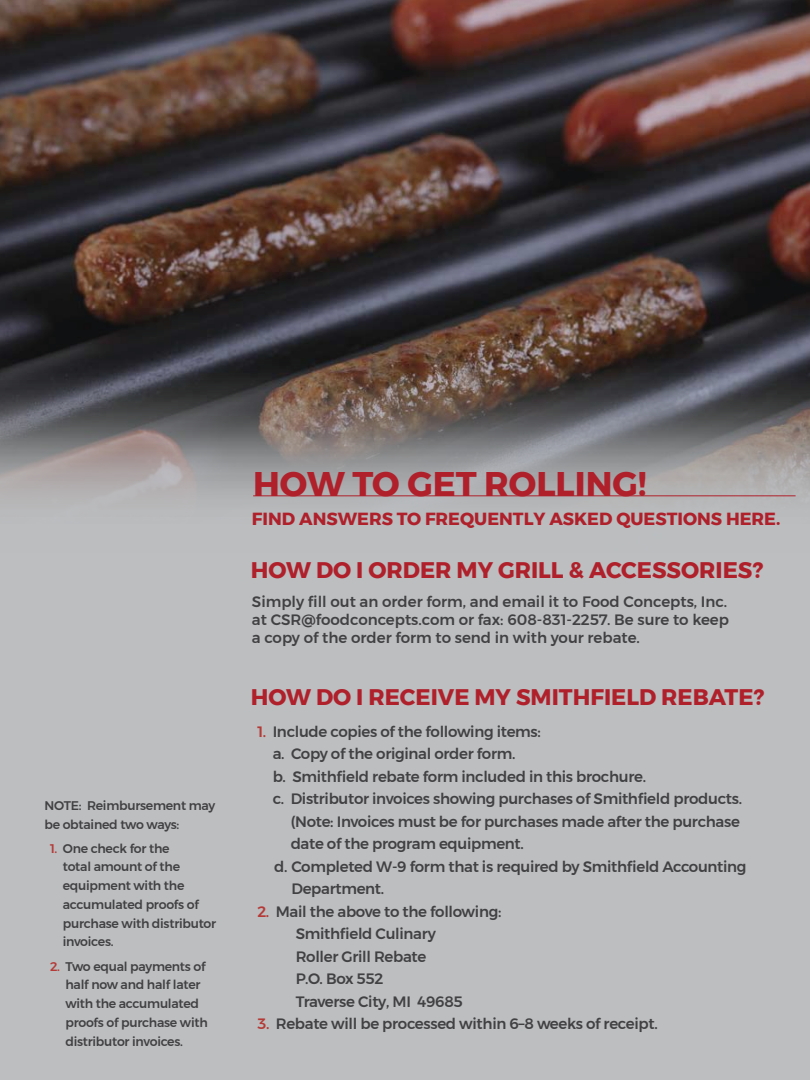
<style>
.page{position:relative;width:810px;height:1080px;background:#bcbec0}
.page>*{position:absolute;margin:0;border:0;box-sizing:border-box;transform-origin:0 0}
.t1{font:700 34.12px "Montserrat";color:#af202b}
.t2{font:700 22.5px "Montserrat";color:#af202b}
.t3{font:700 17.5px "Montserrat";color:#af202b}
.t4{font:500 15px/22.5px "Montserrat";letter-spacing:-.02em;color:#414042;text-align:justify}
.t5{font:500 12.5px/18.8px "Montserrat";letter-spacing:-.02em;color:#414042}
.s1{color:#b53a37}
</style>
<div class="page">
<img style="left:0;top:0;width:810px;height:499px">
<hr style="left:253px;top:496px;width:543px;height:1px;background:#af202b">
<p class="t5" style="left:44px;top:796px;width:172px">NOTE: Reimbursement may be obtained two ways:</p>
<p class="t5" style="left:63px;top:839px;width:155px;text-indent:-13px"><span class="s1">1.</span> One check for the<br>total amount of the equipment with the accumulated proofs of purchase with distributor invoices.</p>
<p class="t5" style="left:65px;top:957px;width:144px;text-indent:-15px"><span class="s1">2.</span> Two equal payments of half now and half later with the accumulated proofs of purchase with distributor invoices.</p>
<h1 class="t1" style="left:253px;top:456px;width:395px">HOW TO GET ROLLING!</h1>
<p class="t3" style="left:252px;top:504px;width:530px">FIND ANSWERS TO FREQUENTLY ASKED QUESTIONS HERE.</p>
<h2 class="t2" style="left:251px;top:552px;width:514px">HOW DO I ORDER MY GRILL &amp; ACCESSORIES?</h2>
<p class="t4" style="left:252px;top:592px;width:479px;line-height:18px">Simply fill out an order form, and email it to Food Concepts, Inc. at CSR@foodconcepts.com or fax: 608-831-2257. Be sure to keep a copy of the order form to send in with your rebate.</p>
<h2 class="t2" style="left:251px;top:679px;width:515px">HOW DO I RECEIVE MY SMITHFIELD REBATE?</h2>
<p class="t4" style="left:257px;top:720px;width:285px"><span class="s1">1.</span> Include copies of the following items:</p>
<p class="t4" style="left:273px;top:742px;width:244px">a. Copy of the original order form.</p>
<p class="t4" style="left:273px;top:765px;width:375px">b. Smithfield rebate form included in this brochure.</p>
<p class="t4" style="left:273px;top:787px;width:471px">c. Distributor invoices showing purchases of Smithfield products.</p>
<p class="t4" style="left:291px;top:810px;width:451px">(Note: Invoices must be for purchases made after the purchase</p>
<p class="t4" style="left:291px;top:832px;width:235px">date of the program equipment.</p>
<p class="t4" style="left:274px;top:855px;width:474px">d. Completed W-9 form that is required by Smithfield Accounting</p>
<p class="t4" style="left:291px;top:877px;width:94px">Department.</p>
<p class="t4" style="left:296px;top:900px;width:207px;text-align:left;text-indent:-38px"><span class="s1">2.</span> Mail the above to the following:<br>Smithfield Culinary<br>Roller Grill Rebate<br>P.O. Box 552<br>Traverse City, MI 49685</p>
<p class="t4" style="left:257px;top:1012px;width:402px"><span class="s1">3.</span> Rebate will be processed within 6–8 weeks of receipt.</p>
</div>
